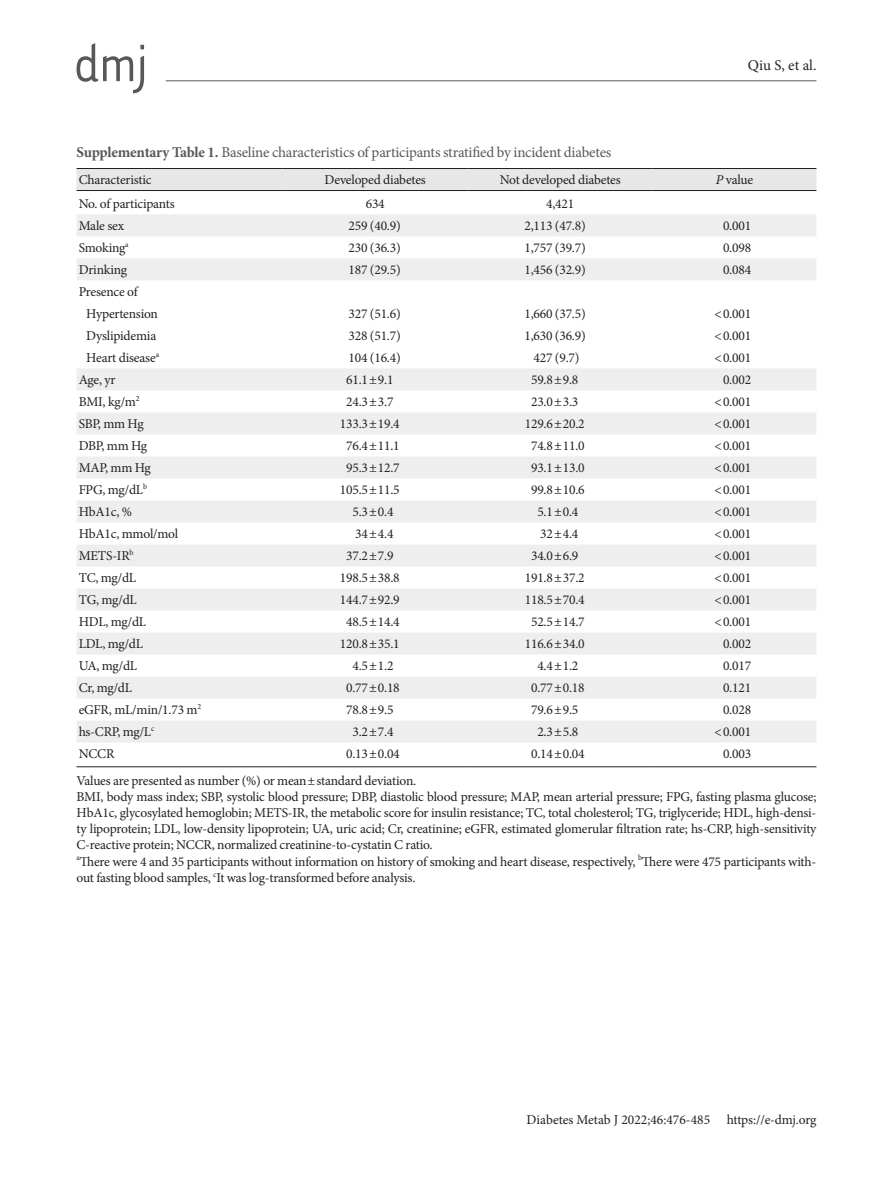
<style>
.page{position:relative;width:893px;height:1191px;background:#fff}
.page>*{position:absolute;margin:0;border:0;box-sizing:border-box;transform-origin:0 0}
.표제목그림{font:15px "Minion Pro";letter-spacing:-.015em;color:#57585a}
.t1{font:15px "Minion Pro";color:#231f20}
.표본문{font:13.5px/16.2px "Minion Pro";letter-spacing:-.015em;color:#231f20;text-align:justify}
.doi_번호{font:13.5px "Minion Pro";color:#231f20}
.s1{font-weight:700}
.s2{font-style:italic}
</style>
<div class="page">
<hr style="left:166px;top:80px;width:650px;height:1px;background:#57585a">
<svg style="left:77px;top:43px;width:67px;height:50px"></svg>
<div style="left:77px;top:169px;width:739px;height:21px;background:#e6e7e9"></div>
<svg style="left:77px;top:214px;width:739px;height:66px;fill:#eeeeef"></svg>
<svg style="left:77px;top:369px;width:739px;height:373px;fill:#eeeeef"></svg>
<hr style="left:77px;top:766px;width:206px;height:1px;background:#231f20">
<hr style="left:283px;top:766px;width:185px;height:1px;background:#231f20">
<hr style="left:468px;top:766px;width:185px;height:1px;background:#231f20">
<hr style="left:653px;top:766px;width:163px;height:1px;background:#231f20">
<hr style="left:77px;top:168px;width:206px;height:1px;background:#231f20">
<hr style="left:283px;top:168px;width:185px;height:1px;background:#231f20">
<hr style="left:468px;top:168px;width:185px;height:1px;background:#231f20">
<hr style="left:653px;top:168px;width:163px;height:1px;background:#231f20">
<hr style="left:77px;top:190px;width:206px;height:1px;background:#231f20">
<hr style="left:283px;top:190px;width:185px;height:1px;background:#231f20">
<hr style="left:468px;top:190px;width:185px;height:1px;background:#231f20">
<hr style="left:653px;top:190px;width:163px;height:1px;background:#231f20">
<p class="t1" style="left:748px;top:55px;width:70px">Qiu S, et al.</p>
<p class="표제목그림" style="left:77px;top:142px;width:536px"><span class="s1">Supplementary Table 1.</span> Baseline characteristics of participants stratified by incident diabetes</p>
<p class="표본문" style="left:79px;top:171px;width:74px">Characteristic</p>
<p class="표본문" style="left:325px;top:171px;width:103px">Developed diabetes</p>
<p class="표본문" style="left:500px;top:171px;width:122px">Not developed diabetes</p>
<p class="표본문" style="left:716px;top:171px;width:39px"><span class="s2">P</span> value</p>
<p class="표본문" style="left:79px;top:195px;width:98px">No. of participants</p>
<p class="표본문" style="left:366px;top:195px;width:21px">634</p>
<p class="표본문" style="left:546px;top:195px;width:30px">4,421</p>
<p class="표본문" style="left:79px;top:217px;width:47px">Male sex</p>
<p class="표본문" style="left:349px;top:217px;width:54px">259 (40.9)</p>
<p class="표본문" style="left:524px;top:217px;width:63px">2,113 (47.8)</p>
<p class="표본문" style="left:723px;top:217px;width:30px">0.001</p>
<p class="표본문" style="left:79px;top:239px;width:52px">Smoking<sup>a</sup></p>
<p class="표본문" style="left:349px;top:239px;width:54px">230 (36.3)</p>
<p class="표본문" style="left:524px;top:239px;width:63px">1,757 (39.7)</p>
<p class="표본문" style="left:723px;top:239px;width:30px">0.098</p>
<p class="표본문" style="left:79px;top:261px;width:50px">Drinking</p>
<p class="표본문" style="left:349px;top:261px;width:54px">187 (29.5)</p>
<p class="표본문" style="left:524px;top:261px;width:63px">1,456 (32.9)</p>
<p class="표본문" style="left:723px;top:261px;width:30px">0.084</p>
<p class="표본문" style="left:79px;top:283px;width:61px">Presence of</p>
<p class="표본문" style="left:86px;top:305px;width:73px">Hypertension</p>
<p class="표본문" style="left:349px;top:305px;width:54px">327 (51.6)</p>
<p class="표본문" style="left:524px;top:305px;width:63px">1,660 (37.5)</p>
<p class="표본문" style="left:715px;top:305px;width:38px">&lt;0.001</p>
<p class="표본문" style="left:86px;top:327px;width:71px">Dyslipidemia</p>
<p class="표본문" style="left:349px;top:327px;width:54px">328 (51.7)</p>
<p class="표본문" style="left:524px;top:327px;width:63px">1,630 (36.9)</p>
<p class="표본문" style="left:715px;top:327px;width:38px">&lt;0.001</p>
<p class="표본문" style="left:86px;top:349px;width:74px">Heart disease<sup>a</sup></p>
<p class="표본문" style="left:349px;top:349px;width:54px">104 (16.4)</p>
<p class="표본문" style="left:533px;top:349px;width:47px">427 (9.7)</p>
<p class="표본문" style="left:715px;top:349px;width:38px">&lt;0.001</p>
<p class="표본문" style="left:79px;top:371px;width:38px">Age, yr</p>
<p class="표본문" style="left:346px;top:371px;width:49px">61.1±9.1</p>
<p class="표본문" style="left:531px;top:371px;width:49px">59.8±9.8</p>
<p class="표본문" style="left:723px;top:371px;width:30px">0.002</p>
<p class="표본문" style="left:79px;top:393px;width:62px">BMI, kg/m<sup>2</sup></p>
<p class="표본문" style="left:346px;top:393px;width:49px">24.3±3.7</p>
<p class="표본문" style="left:531px;top:393px;width:49px">23.0±3.3</p>
<p class="표본문" style="left:715px;top:393px;width:38px">&lt;0.001</p>
<p class="표본문" style="left:79px;top:415px;width:67px">SBP, mm Hg</p>
<p class="표본문" style="left:340px;top:415px;width:61px">133.3±19.4</p>
<p class="표본문" style="left:525px;top:415px;width:61px">129.6±20.2</p>
<p class="표본문" style="left:715px;top:415px;width:38px">&lt;0.001</p>
<p class="표본문" style="left:79px;top:437px;width:70px">DBP, mm Hg</p>
<p class="표본문" style="left:346px;top:437px;width:55px">76.4±11.1</p>
<p class="표본문" style="left:531px;top:437px;width:55px">74.8±11.0</p>
<p class="표본문" style="left:715px;top:437px;width:38px">&lt;0.001</p>
<p class="표본문" style="left:79px;top:459px;width:74px">MAP, mm Hg</p>
<p class="표본문" style="left:346px;top:459px;width:55px">95.3±12.7</p>
<p class="표본문" style="left:531px;top:459px;width:55px">93.1±13.0</p>
<p class="표본문" style="left:715px;top:459px;width:38px">&lt;0.001</p>
<p class="표본문" style="left:79px;top:481px;width:70px">FPG, mg/dL<sup>b</sup></p>
<p class="표본문" style="left:340px;top:481px;width:61px">105.5±11.5</p>
<p class="표본문" style="left:531px;top:481px;width:55px">99.8±10.6</p>
<p class="표본문" style="left:715px;top:481px;width:38px">&lt;0.001</p>
<p class="표본문" style="left:79px;top:503px;width:55px">HbA1c, %</p>
<p class="표본문" style="left:352px;top:503px;width:43px">5.3±0.4</p>
<p class="표본문" style="left:537px;top:503px;width:43px">5.1±0.4</p>
<p class="표본문" style="left:715px;top:503px;width:38px">&lt;0.001</p>
<p class="표본문" style="left:79px;top:525px;width:101px">HbA1c, mmol/mol</p>
<p class="표본문" style="left:355px;top:525px;width:40px">34±4.4</p>
<p class="표본문" style="left:540px;top:525px;width:40px">32±4.4</p>
<p class="표본문" style="left:715px;top:525px;width:38px">&lt;0.001</p>
<p class="표본문" style="left:79px;top:547px;width:56px">METS-IR<sup>b</sup></p>
<p class="표본문" style="left:346px;top:547px;width:49px">37.2±7.9</p>
<p class="표본문" style="left:531px;top:547px;width:49px">34.0±6.9</p>
<p class="표본문" style="left:715px;top:547px;width:38px">&lt;0.001</p>
<p class="표본문" style="left:79px;top:569px;width:59px">TC, mg/dL</p>
<p class="표본문" style="left:340px;top:569px;width:61px">198.5±38.8</p>
<p class="표본문" style="left:525px;top:569px;width:61px">191.8±37.2</p>
<p class="표본문" style="left:715px;top:569px;width:38px">&lt;0.001</p>
<p class="표본문" style="left:79px;top:591px;width:60px">TG, mg/dL</p>
<p class="표본문" style="left:340px;top:591px;width:61px">144.7±92.9</p>
<p class="표본문" style="left:525px;top:591px;width:61px">118.5±70.4</p>
<p class="표본문" style="left:715px;top:591px;width:38px">&lt;0.001</p>
<p class="표본문" style="left:79px;top:613px;width:69px">HDL, mg/dL</p>
<p class="표본문" style="left:346px;top:613px;width:55px">48.5±14.4</p>
<p class="표본문" style="left:531px;top:613px;width:55px">52.5±14.7</p>
<p class="표본문" style="left:715px;top:613px;width:38px">&lt;0.001</p>
<p class="표본문" style="left:79px;top:635px;width:66px">LDL, mg/dL</p>
<p class="표본문" style="left:340px;top:635px;width:61px">120.8±35.1</p>
<p class="표본문" style="left:525px;top:635px;width:61px">116.6±34.0</p>
<p class="표본문" style="left:723px;top:635px;width:30px">0.002</p>
<p class="표본문" style="left:79px;top:657px;width:60px">UA, mg/dL</p>
<p class="표본문" style="left:352px;top:657px;width:43px">4.5±1.2</p>
<p class="표본문" style="left:537px;top:657px;width:43px">4.4±1.2</p>
<p class="표본문" style="left:723px;top:657px;width:30px">0.017</p>
<p class="표본문" style="left:79px;top:679px;width:55px">Cr, mg/dL</p>
<p class="표본문" style="left:346px;top:679px;width:55px">0.77±0.18</p>
<p class="표본문" style="left:531px;top:679px;width:55px">0.77±0.18</p>
<p class="표본문" style="left:723px;top:679px;width:30px">0.121</p>
<p class="표본문" style="left:79px;top:701px;width:124px">eGFR, mL/min/1.73 m<sup>2</sup></p>
<p class="표본문" style="left:346px;top:701px;width:49px">78.8±9.5</p>
<p class="표본문" style="left:531px;top:701px;width:49px">79.6±9.5</p>
<p class="표본문" style="left:723px;top:701px;width:30px">0.028</p>
<p class="표본문" style="left:79px;top:723px;width:77px">hs-CRP, mg/L<sup>c</sup></p>
<p class="표본문" style="left:352px;top:723px;width:43px">3.2±7.4</p>
<p class="표본문" style="left:537px;top:723px;width:43px">2.3±5.8</p>
<p class="표본문" style="left:715px;top:723px;width:38px">&lt;0.001</p>
<p class="표본문" style="left:79px;top:745px;width:37px">NCCR</p>
<p class="표본문" style="left:346px;top:745px;width:55px">0.13±0.04</p>
<p class="표본문" style="left:531px;top:745px;width:55px">0.14±0.04</p>
<p class="표본문" style="left:723px;top:745px;width:30px">0.003</p>
<p class="표본문" style="left:77px;top:772px;width:341px">Values are presented as number (%) or mean±standard deviation.</p>
<p class="표본문" style="left:77px;top:788px;width:741px">BMI, body mass index; SBP, systolic blood pressure; DBP, diastolic blood pressure; MAP, mean arterial pressure; FPG, fasting plasma glucose; HbA1c, glycosylated hemoglobin; METS-IR, the metabolic score for insulin resistance; TC, total cholesterol; TG, triglyceride; HDL, high-densi&shy;ty lipoprotein; LDL, low-density lipoprotein; UA, uric acid; Cr, creatinine; eGFR, estimated glomerular filtration rate; hs-CRP, high-sensitivity C-reactive protein; NCCR, normalized creatinine-to-cystatin C ratio.</p>
<p class="표본문" style="left:77px;top:853px;width:741px"><sup>a</sup>There were 4 and 35 participants without information on history of smoking and heart disease, respectively, <sup>b</sup>There were 475 participants with&shy;out fasting blood samples, <sup>c</sup>It was log-transformed before analysis.</p>
<p class="doi_번호" style="left:527px;top:1110px;width:185px">Diabetes Metab J 2022;46:476-485</p>
<p class="표본문" style="left:727px;top:1111px;width:91px">https://e-dmj.org</p>
</div>
